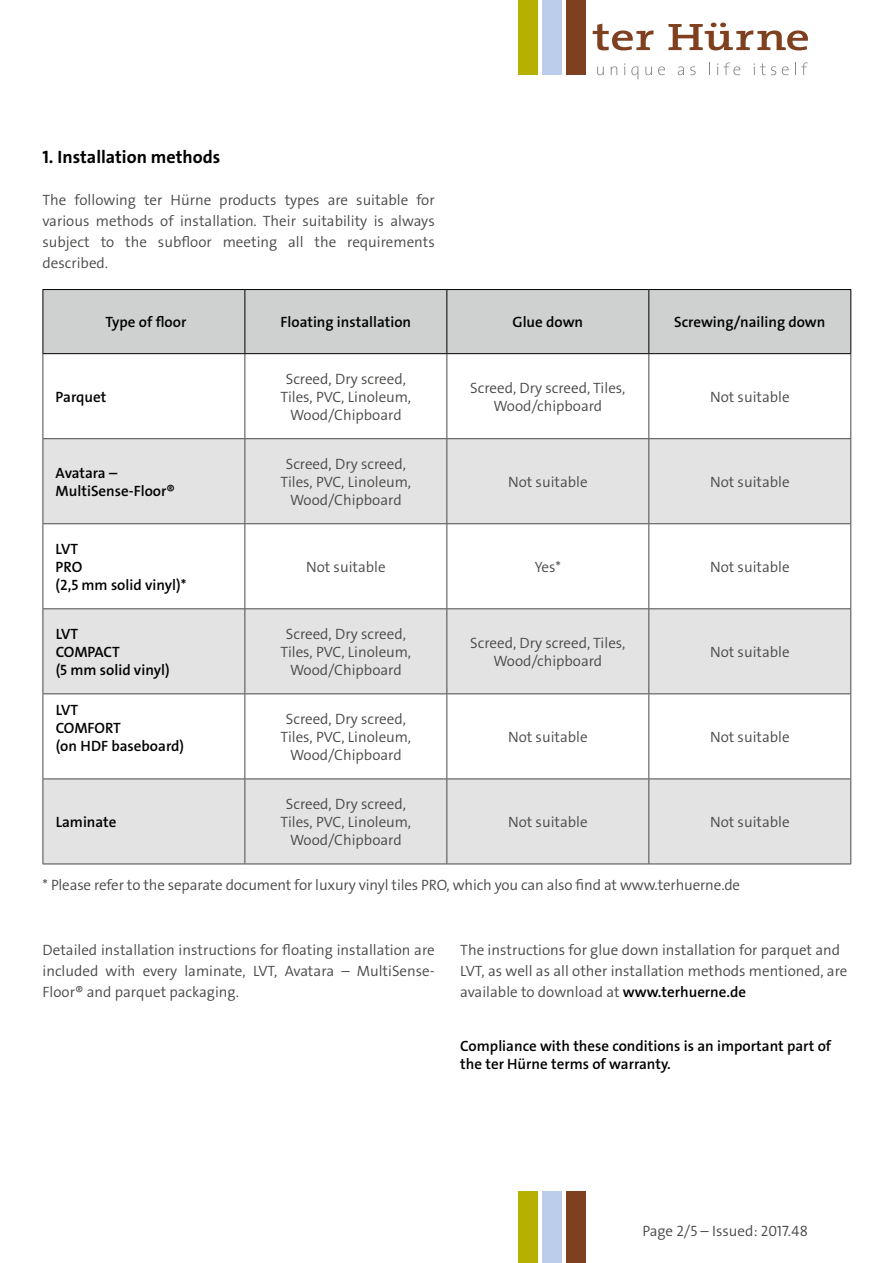
<style>
.page{position:relative;width:893px;height:1263px;background:#fff}
.page>*{position:absolute;margin:0;border:0;box-sizing:border-box;transform-origin:0 0}
.t1{font:18px "The Sans LP7 Bld";color:#000}
.t2{font:15px/18px "The Sans LP4 Se Lig";color:#494948;text-align:center}
.t3{font:15px/18px "The Sans LP6 Se Bld";color:#000}
.s1{font-family:"The Sans LP6 Se Bld";color:#000}
</style>
<div class="page">
<svg style="left:593px;top:24px;width:61px;height:26px"></svg>
<svg style="left:668px;top:23px;width:140px;height:27px"></svg>
<div style="left:542px;top:0;width:20px;height:75px;background:#bccdeb"></div>
<div style="left:566px;top:0;width:19px;height:75px;background:#7e401f"></div>
<div style="left:519px;top:0;width:19px;height:75px;background:#b6b001"></div>
<svg style="left:597px;top:67px;width:7px;height:8px"></svg>
<svg style="left:611px;top:66px;width:6px;height:9px"></svg>
<svg style="left:631px;top:66px;width:7px;height:13px"></svg>
<svg style="left:645px;top:67px;width:7px;height:8px"></svg>
<svg style="left:658px;top:66px;width:7px;height:9px"></svg>
<svg style="left:678px;top:66px;width:6px;height:9px"></svg>
<svg style="left:690px;top:66px;width:6px;height:9px"></svg>
<svg style="left:709px;top:63px;width:1px;height:12px"></svg>
<svg style="left:717px;top:62px;width:23px;height:13px"></svg>
<svg style="left:754px;top:63px;width:22px;height:12px"></svg>
<svg style="left:782px;top:66px;width:7px;height:9px"></svg>
<svg style="left:795px;top:62px;width:13px;height:13px"></svg>
<div style="left:542px;top:1191px;width:19px;height:72px;background:#bccdeb"></div>
<div style="left:566px;top:1191px;width:19px;height:72px;background:#7e401f"></div>
<div style="left:518px;top:1191px;width:19px;height:72px;background:#b6b001"></div>
<div style="left:44px;top:290px;width:806px;height:63px;background:#cfd0d0"></div>
<svg style="left:44px;top:439px;width:806px;height:424px;fill:#e3e3e3"></svg>
<hr style="left:43px;top:354px;width:1px;height:84px;background:#494948">
<hr style="left:244px;top:354px;width:1px;height:84px;background:#494948">
<hr style="left:446px;top:354px;width:1px;height:84px;background:#494948">
<hr style="left:648px;top:354px;width:1px;height:84px;background:#494948">
<hr style="left:850px;top:354px;width:1px;height:84px;background:#494948">
<hr style="left:43px;top:438px;width:202px;height:1px;background:#494948">
<hr style="left:43px;top:439px;width:1px;height:84px;background:#494948">
<hr style="left:245px;top:438px;width:202px;height:1px;background:#494948">
<hr style="left:244px;top:439px;width:1px;height:84px;background:#494948">
<hr style="left:447px;top:438px;width:202px;height:1px;background:#494948">
<hr style="left:446px;top:439px;width:1px;height:84px;background:#494948">
<hr style="left:649px;top:438px;width:202px;height:1px;background:#494948">
<hr style="left:648px;top:439px;width:1px;height:84px;background:#494948">
<hr style="left:850px;top:439px;width:1px;height:84px;background:#494948">
<hr style="left:43px;top:523px;width:202px;height:1px;background:#494948">
<hr style="left:43px;top:524px;width:1px;height:84px;background:#494948">
<hr style="left:245px;top:523px;width:202px;height:1px;background:#494948">
<hr style="left:244px;top:524px;width:1px;height:84px;background:#494948">
<hr style="left:447px;top:523px;width:202px;height:1px;background:#494948">
<hr style="left:446px;top:524px;width:1px;height:84px;background:#494948">
<hr style="left:649px;top:523px;width:202px;height:1px;background:#494948">
<hr style="left:648px;top:524px;width:1px;height:84px;background:#494948">
<hr style="left:850px;top:524px;width:1px;height:84px;background:#494948">
<hr style="left:43px;top:608px;width:202px;height:1px;background:#494948">
<hr style="left:43px;top:609px;width:1px;height:84px;background:#494948">
<hr style="left:245px;top:608px;width:202px;height:1px;background:#494948">
<hr style="left:244px;top:609px;width:1px;height:84px;background:#494948">
<hr style="left:447px;top:608px;width:202px;height:1px;background:#494948">
<hr style="left:446px;top:609px;width:1px;height:84px;background:#494948">
<hr style="left:649px;top:608px;width:202px;height:1px;background:#494948">
<hr style="left:648px;top:609px;width:1px;height:84px;background:#494948">
<hr style="left:850px;top:609px;width:1px;height:84px;background:#494948">
<hr style="left:43px;top:693px;width:202px;height:1px;background:#494948">
<hr style="left:43px;top:694px;width:1px;height:84px;background:#494948">
<hr style="left:245px;top:693px;width:202px;height:1px;background:#494948">
<hr style="left:244px;top:694px;width:1px;height:84px;background:#494948">
<hr style="left:447px;top:693px;width:202px;height:1px;background:#494948">
<hr style="left:446px;top:694px;width:1px;height:84px;background:#494948">
<hr style="left:649px;top:693px;width:202px;height:1px;background:#494948">
<hr style="left:648px;top:694px;width:1px;height:84px;background:#494948">
<hr style="left:850px;top:694px;width:1px;height:84px;background:#494948">
<hr style="left:43px;top:778px;width:202px;height:1px;background:#494948">
<hr style="left:43px;top:779px;width:1px;height:84px;background:#494948">
<hr style="left:245px;top:778px;width:202px;height:1px;background:#494948">
<hr style="left:244px;top:779px;width:1px;height:84px;background:#494948">
<hr style="left:447px;top:778px;width:202px;height:1px;background:#494948">
<hr style="left:446px;top:779px;width:1px;height:84px;background:#494948">
<hr style="left:649px;top:778px;width:202px;height:1px;background:#494948">
<hr style="left:648px;top:779px;width:1px;height:84px;background:#494948">
<hr style="left:850px;top:779px;width:1px;height:84px;background:#494948">
<hr style="left:43px;top:863px;width:202px;height:1px;background:#494948">
<hr style="left:245px;top:863px;width:202px;height:1px;background:#494948">
<hr style="left:447px;top:863px;width:202px;height:1px;background:#494948">
<hr style="left:649px;top:863px;width:202px;height:1px;background:#494948">
<hr style="left:43px;top:289px;width:202px;height:1px;background:#000">
<hr style="left:43px;top:290px;width:1px;height:63px;background:#000">
<hr style="left:245px;top:289px;width:202px;height:1px;background:#000">
<hr style="left:244px;top:290px;width:1px;height:63px;background:#000">
<hr style="left:447px;top:289px;width:202px;height:1px;background:#000">
<hr style="left:446px;top:290px;width:1px;height:63px;background:#000">
<hr style="left:649px;top:289px;width:202px;height:1px;background:#000">
<hr style="left:648px;top:290px;width:1px;height:63px;background:#000">
<hr style="left:850px;top:290px;width:1px;height:63px;background:#000">
<hr style="left:43px;top:353px;width:202px;height:1px;background:#000">
<hr style="left:245px;top:353px;width:202px;height:1px;background:#000">
<hr style="left:447px;top:353px;width:202px;height:1px;background:#000">
<hr style="left:649px;top:353px;width:202px;height:1px;background:#000">
<p class="t1" style="left:43px;top:145px;width:179px">1. Installation methods</p>
<p class="t2" style="left:43px;top:190px;width:394px;line-height:21px;text-align:justify">The following ter Hürne products types are suitable for various methods of installation. Their suitability is always subject to the subfloor meeting all the requirements described.</p>
<p class="t3" style="left:106px;top:313px;width:82px">Type of floor</p>
<p class="t3" style="left:281px;top:313px;width:132px">Floating installation</p>
<p class="t3" style="left:512px;top:313px;width:72px">Glue down</p>
<p class="t3" style="left:674px;top:313px;width:153px">Screwing/nailing down</p>
<p class="t3" style="left:56px;top:388px;width:52px">Parquet</p>
<p class="t2" style="left:281px;top:370px;width:132px">Screed, Dry screed,<br>Tiles, PVC, Linoleum,<br>Wood/Chipboard</p>
<p class="t2" style="left:470px;top:379px;width:157px">Screed, Dry screed, Tiles,<br>Wood/chipboard</p>
<p class="t2" style="left:710px;top:388px;width:81px">Not suitable</p>
<p class="t3" style="left:56px;top:464px;width:121px">Avatara –<br>MultiSense-Floor®</p>
<p class="t2" style="left:281px;top:455px;width:132px">Screed, Dry screed,<br>Tiles, PVC, Linoleum,<br>Wood/Chipboard</p>
<p class="t2" style="left:508px;top:473px;width:81px">Not suitable</p>
<p class="t2" style="left:710px;top:473px;width:81px">Not suitable</p>
<p class="t3" style="left:56px;top:540px;width:132px">LVT<br>PRO<br>(2,5 mm solid vinyl)*</p>
<p class="t2" style="left:306px;top:558px;width:81px">Not suitable</p>
<p class="t2" style="left:535px;top:558px;width:28px">Yes*</p>
<p class="t2" style="left:710px;top:558px;width:81px">Not suitable</p>
<p class="t3" style="left:56px;top:625px;width:116px">LVT<br>COMPACT<br>(5 mm solid vinyl)</p>
<p class="t2" style="left:281px;top:625px;width:132px">Screed, Dry screed,<br>Tiles, PVC, Linoleum,<br>Wood/Chipboard</p>
<p class="t2" style="left:470px;top:634px;width:157px">Screed, Dry screed, Tiles,<br>Wood/chipboard</p>
<p class="t2" style="left:710px;top:643px;width:81px">Not suitable</p>
<p class="t3" style="left:56px;top:701px;width:130px">LVT<br>COMFORT<br>(on HDF baseboard)</p>
<p class="t2" style="left:281px;top:710px;width:132px">Screed, Dry screed,<br>Tiles, PVC, Linoleum,<br>Wood/Chipboard</p>
<p class="t2" style="left:508px;top:728px;width:81px">Not suitable</p>
<p class="t2" style="left:710px;top:728px;width:81px">Not suitable</p>
<p class="t3" style="left:56px;top:813px;width:62px">Laminate</p>
<p class="t2" style="left:281px;top:795px;width:132px">Screed, Dry screed,<br>Tiles, PVC, Linoleum,<br>Wood/Chipboard</p>
<p class="t2" style="left:508px;top:813px;width:81px">Not suitable</p>
<p class="t2" style="left:710px;top:813px;width:81px">Not suitable</p>
<p class="t2" style="left:43px;top:876px;width:699px">* Please refer to the separate document for luxury vinyl tiles PRO, which you can also find at www.terhuerne.de</p>
<p class="t2" style="left:43px;top:940px;width:394px;line-height:21px;text-align:justify">Detailed installation instructions for floating installation are included with every laminate, LVT, Avatara – MultiSense-Floor® and parquet packaging.</p>
<p class="t2" style="left:460px;top:940px;width:389px;line-height:21px;text-align:left">The instructions for glue down installation for parquet and<br>LVT, as well as all other installation methods mentioned, are available to download at <span class="s1">www.terhuerne.de</span></p>
<p class="t3" style="left:460px;top:1037px;width:372px">Compliance with these conditions is an important part of the ter Hürne terms of warranty.</p>
<p class="t2" style="left:642px;top:1222px;width:167px">Page 2/5 – Issued: 2017.48</p>
</div>
